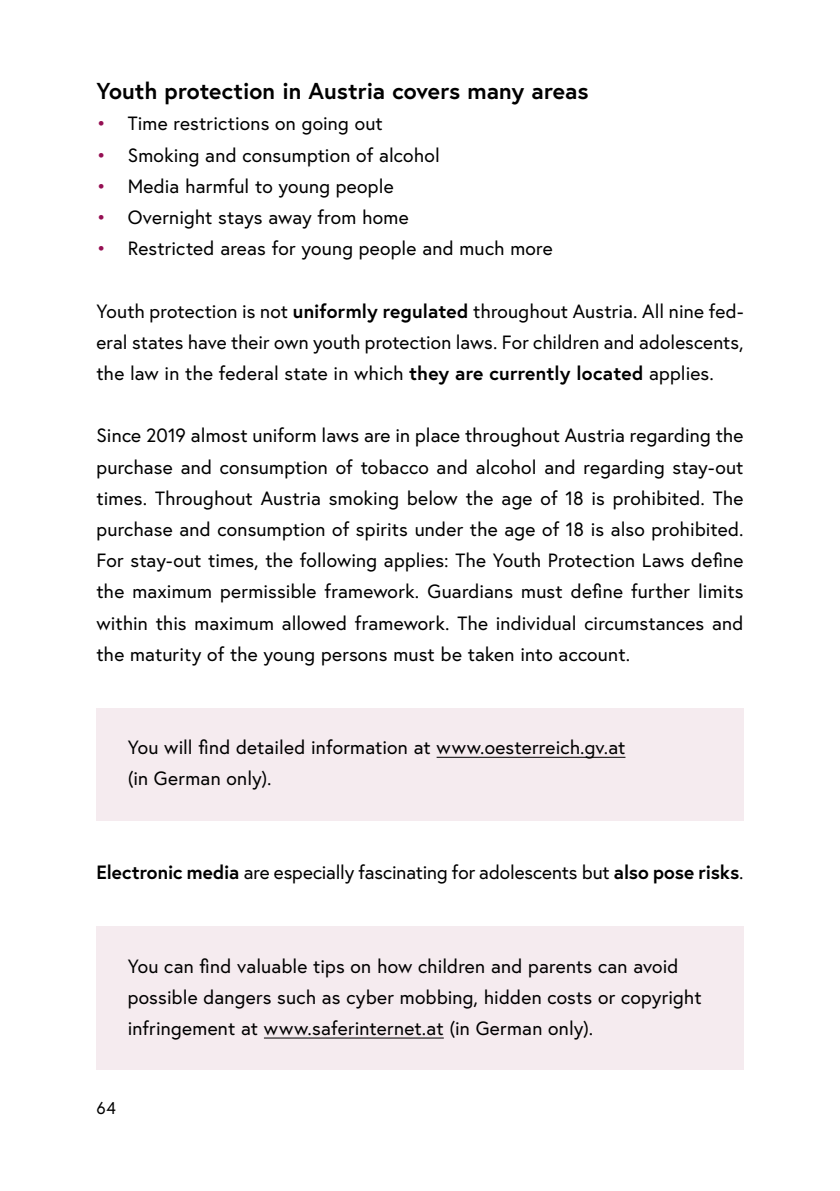
<style>
.page{position:relative;width:840px;height:1191px;background:#fff}
.page>*{position:absolute;margin:0;border:0;box-sizing:border-box;transform-origin:0 0}
.h3_ohne_Num_als_h2{font:700 23px "Europa Austria";color:#000}
.p_Abstand_danach_11mm{font:19.2px/31.2px "Europa Austria";letter-spacing:.01em;color:#000;text-align:justify}
.p_Abstand_danach{font:19.2px/31.2px "Europa Austria";color:#000;text-align:justify}
.Infobox_p_Infobox{font:19.2px/31.2px "Europa Austria";letter-spacing:.01em;color:#000}
.Infobox_p_Infobox_letzter_Absatz{font:19.2px/31.2px "Europa Austria";letter-spacing:.01em;color:#000}
.t1{font:17px "Europa Austria";color:#000}
.s1{color:#950f53}
.s2{font-weight:700}
</style>
<div class="page">
<div style="left:96px;top:708px;width:647px;height:113px;background:#f5ebef"></div>
<hr style="left:436px;top:757px;width:189px;height:1px;background:#000">
<div style="left:96px;top:926px;width:647px;height:144px;background:#f5ebef"></div>
<hr style="left:264px;top:1037px;width:179px;height:1px;background:#000">
<h2 class="h3_ohne_Num_als_h2" style="left:96px;top:75px;width:493px">Youth protection in Austria covers many areas</h2>
<p class="p_Abstand_danach_11mm" style="left:96px;top:108px;width:287px"><span class="s1">•</span> Time restrictions on going out</p>
<p class="p_Abstand_danach_11mm" style="left:96px;top:139px;width:344px"><span class="s1">•</span> Smoking and consumption of alcohol</p>
<p class="p_Abstand_danach_11mm" style="left:96px;top:170px;width:298px"><span class="s1">•</span> Media harmful to young people</p>
<p class="p_Abstand_danach_11mm" style="left:96px;top:201px;width:314px"><span class="s1">•</span> Overnight stays away from home</p>
<p class="p_Abstand_danach_11mm" style="left:96px;top:232px;width:457px"><span class="s1">•</span> Restricted areas for young people and much more</p>
<p class="p_Abstand_danach" style="left:96px;top:295px;width:648px">Youth protection is not <span class="s2">uniformly regulated</span> throughout Austria. All nine fed&shy;eral states have their own youth protection laws. For children and adolescents, the law in the federal state in which <span class="s2">they are currently located</span> applies.</p>
<p class="p_Abstand_danach_11mm" style="left:96px;top:420px;width:648px">Since 2019 almost uniform laws are in place throughout Austria regarding the purchase and consumption of tobacco and alcohol and regarding stay-out times. Throughout Austria smoking below the age of 18 is prohibited. The purchase and consumption of spirits under the age of 18 is also prohibited.<br>For stay-out times, the following applies: The Youth Protection Laws define the maximum permissible framework. Guardians must define further limits within this maximum allowed framework. The individual circumstances and the maturity of the young persons must be taken into account.</p>
<p class="Infobox_p_Infobox_letzter_Absatz" style="left:128px;top:731px;width:499px">You will find detailed information at www.oesterreich.gv.at (in German only).</p>
<p class="p_Abstand_danach" style="left:96px;top:856px;width:648px"><span class="s2">Electronic media</span> are especially fascinating for adolescents but <span class="s2">also pose risks</span>.</p>
<p class="Infobox_p_Infobox" style="left:128px;top:950px;width:575px">You can find valuable tips on how children and parents can avoid possible dangers such as cyber mobbing, hidden costs or copyright infringement at www.saferinternet.at (in German only).</p>
<p class="t1" style="left:96px;top:1096px;width:21px">64</p>
</div>
